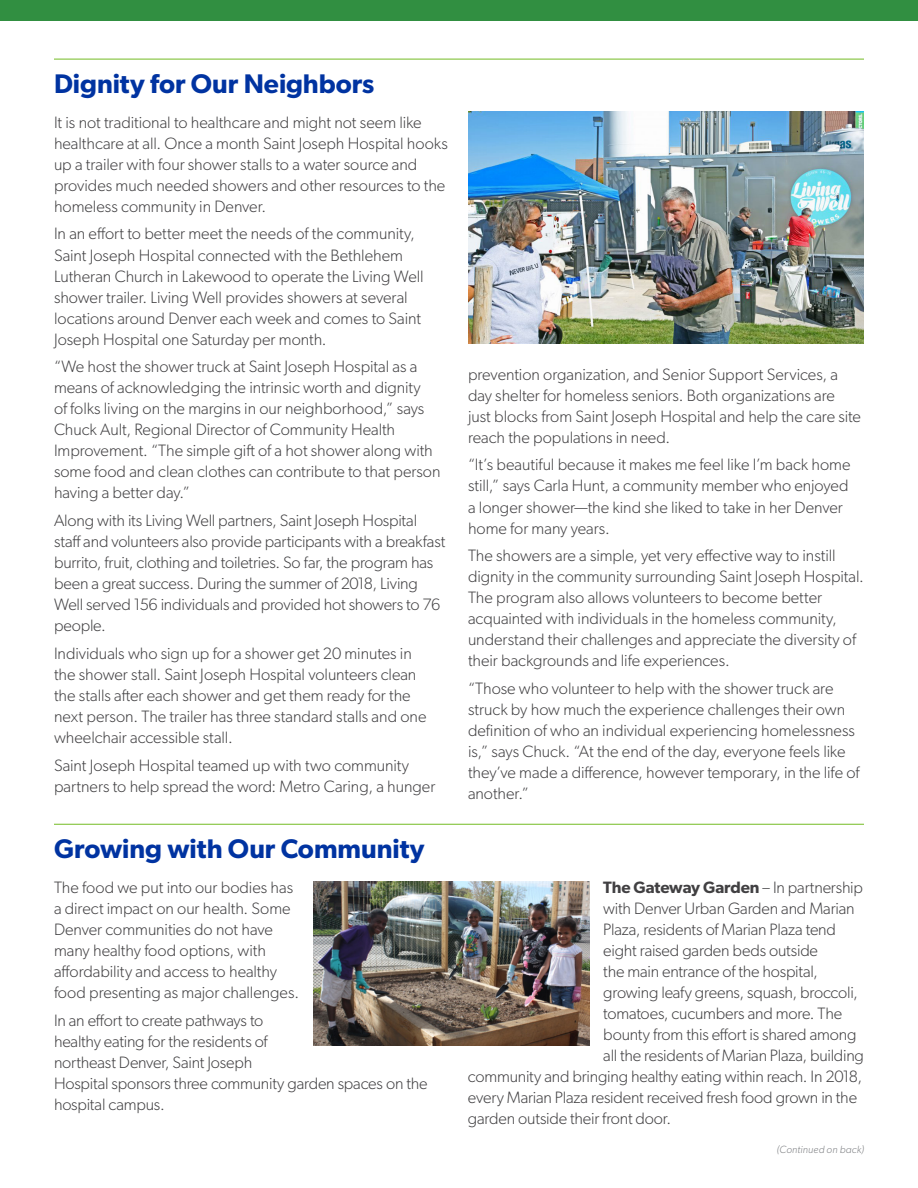
<style>
.page{position:relative;width:918px;height:1188px;background:#fff}
.page>*{position:absolute;margin:0;border:0;box-sizing:border-box;transform-origin:0 0}
.t1{font:600 27px "Gibson";color:#0033a1}
.t2{font:300 16.5px/21px "Gibson";letter-spacing:-.005em;color:#414042}
.t3{font:600 16.5px "Gibson";letter-spacing:-.005em;color:#414042}
.t4{font:italic 300 10.5px "Gibson";letter-spacing:.015em;color:#808285}
.s1{font-weight:300}
</style>
<div class="page">
<hr style="left:54px;top:59px;width:810px;height:1px;background:#74bb23">
<hr style="left:54px;top:824px;width:810px;height:1px;background:#74bb23">
<div style="left:0;top:0;width:918px;height:21px;background:#318f41"></div>
<img style="left:468px;top:112px;width:396px;height:232px">
<img style="left:313px;top:881px;width:277px;height:164px">
<h1 class="t1" style="left:54px;top:68px;width:322px">Dignity for Our Neighbors</h1>
<p class="t2" style="left:54px;top:111px;width:395px">It is not traditional to healthcare and might not seem like healthcare at all. Once a month Saint Joseph Hospital hooks up a trailer with four shower stalls to a water source and provides much needed showers and other resources to the homeless community in Denver.</p>
<p class="t2" style="left:54px;top:223px;width:371px">In an effort to better meet the needs of the community, Saint Joseph Hospital connected with the Bethlehem Lutheran Church in Lakewood to operate the Living Well shower trailer. Living Well provides showers at several locations around Denver each week and comes to Saint Joseph Hospital one Saturday per month.</p>
<p class="t2" style="left:54px;top:356px;width:388px">“We host the shower truck at Saint Joseph Hospital as a means of acknowledging the intrinsic worth and dignity<br>of folks living on the margins in our neighborhood,” says Chuck Ault, Regional Director of Community Health Improvement. “The simple gift of a hot shower along with some food and clean clothes can contribute to that person having a better day.”</p>
<p class="t2" style="left:54px;top:510px;width:393px">Along with its Living Well partners, Saint Joseph Hospital staff and volunteers also provide participants with a breakfast burrito, fruit, clothing and toiletries. So far, the program has been a great success. During the summer of 2018, Living Well served 156 individuals and provided hot showers to 76 people.</p>
<p class="t2" style="left:54px;top:642px;width:374px">Individuals who sign up for a shower get 20 minutes in the shower stall. Saint Joseph Hospital volunteers clean the stalls after each shower and get them ready for the next person. The trailer has three standard stalls and one wheelchair accessible stall.</p>
<p class="t2" style="left:54px;top:754px;width:383px">Saint Joseph Hospital teamed up with two community partners to help spread the word: Metro Caring, a hunger</p>
<h1 class="t1" style="left:54px;top:833px;width:372px">Growing with Our Community</h1>
<p class="t2" style="left:54px;top:877px;width:247px">The food we put into our bodies has a direct impact on our health. Some Denver communities do not have many healthy food options, with affordability and access to healthy food presenting as major challenges.</p>
<p class="t2" style="left:54px;top:1009px;width:375px">In an effort to create pathways to<br>healthy eating for the residents of<br>northeast Denver, Saint Joseph<br>Hospital sponsors three community garden spaces on the hospital campus.</p>
<p class="t2" style="left:468px;top:363px;width:394px">prevention organization, and Senior Support Services, a day shelter for homeless seniors. Both organizations are just blocks from Saint Joseph Hospital and help the care site reach the populations in need.</p>
<p class="t2" style="left:468px;top:454px;width:384px">“It’s beautiful because it makes me feel like I’m back home still,” says Carla Hunt, a community member who enjoyed a longer shower—the kind she liked to take in her Denver home for many years.</p>
<p class="t2" style="left:468px;top:545px;width:397px">The showers are a simple, yet very effective way to instill dignity in the community surrounding Saint Joseph Hospital.<br>The program also allows volunteers to become better acquainted with individuals in the homeless community, understand their challenges and appreciate the diversity of their backgrounds and life experiences.</p>
<p class="t2" style="left:468px;top:678px;width:393px">“Those who volunteer to help with the shower truck are struck by how much the experience challenges their own definition of who an individual experiencing homelessness is,” says Chuck. “At the end of the day, everyone feels like they’ve made a difference, however temporary, in the life of another.”</p>
<p class="t3" style="left:603px;top:877px;width:261px">The Gateway Garden <span class="s1">– In partnership</span></p>
<p class="t2" style="left:603px;top:898px;width:253px">with Denver Urban Garden and Marian</p>
<p class="t2" style="left:603px;top:919px;width:234px">Plaza, residents of Marian Plaza tend</p>
<p class="t2" style="left:603px;top:940px;width:216px">eight raised garden beds outside</p>
<p class="t2" style="left:603px;top:961px;width:216px">the main entrance of the hospital,</p>
<p class="t2" style="left:603px;top:982px;width:256px">growing leafy greens, squash, broccoli,</p>
<p class="t2" style="left:603px;top:1003px;width:240px">tomatoes, cucumbers and more. The</p>
<p class="t2" style="left:603px;top:1024px;width:255px">bounty from this effort is shared among</p>
<p class="t2" style="left:603px;top:1045px;width:262px">all the residents of Marian Plaza, building</p>
<p class="t2" style="left:468px;top:1066px;width:396px">community and bringing healthy eating within reach. In 2018,</p>
<p class="t2" style="left:468px;top:1087px;width:391px">every Marian Plaza resident received fresh food grown in the</p>
<p class="t2" style="left:468px;top:1108px;width:205px">garden outside their front door.</p>
<p class="t4" style="left:777px;top:1143px;width:89px">(Continued on back)</p>
</div>
